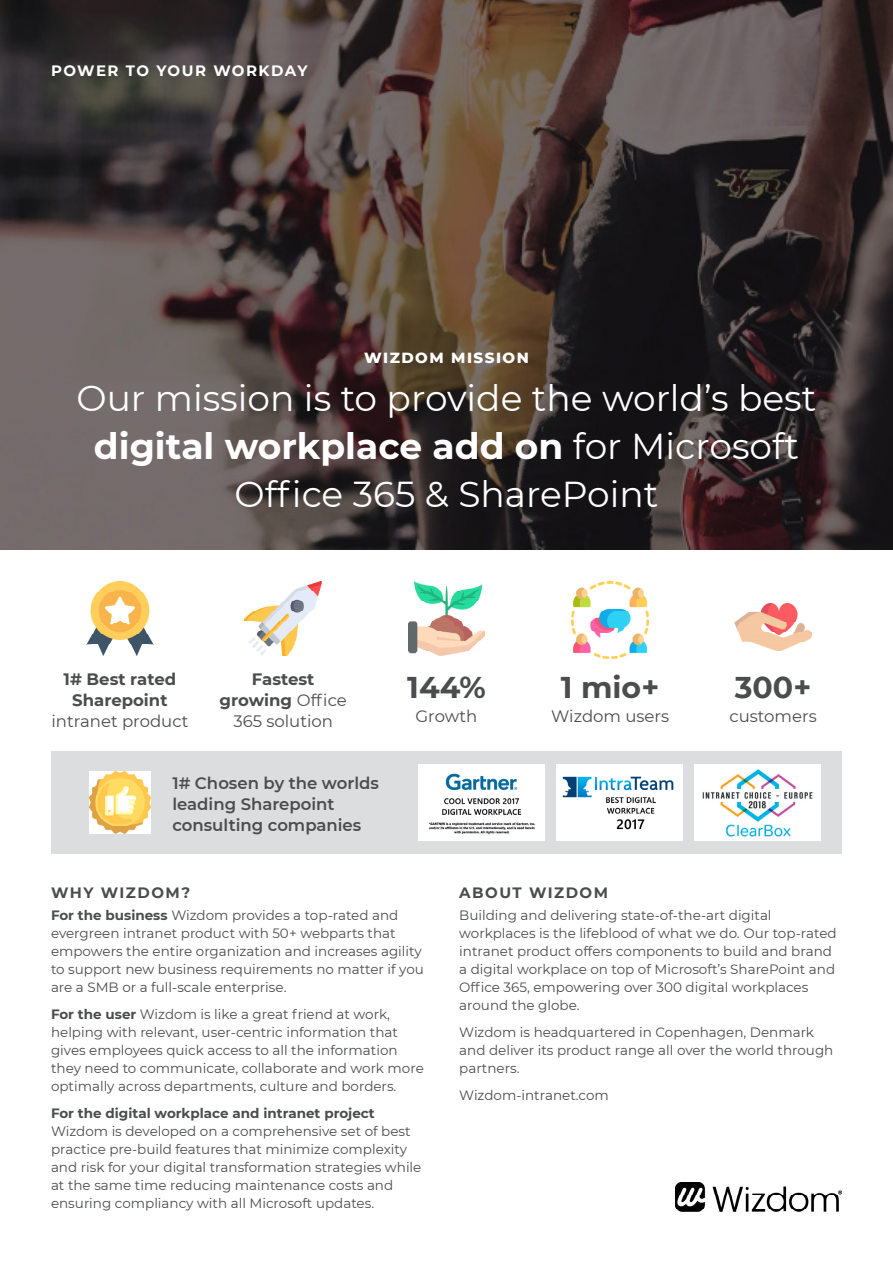
<style>
.page{position:relative;width:893px;height:1263px;background:#fff}
.page>*{position:absolute;margin:0;border:0;box-sizing:border-box;transform-origin:0 0}
.t1{font:36px/48px "Montserrat";color:#fff;text-align:center}
.t2{font:700 30px "Montserrat";color:#4b4c4d}
.t3{font:16.5px/21px "Montserrat";color:#4b4c4d;text-align:center}
.t4{font:600 16.5px/21px "Montserrat";color:#4b4c4d}
.t5{font:700 16.5px/21px "Montserrat";color:#4b4c4d;text-align:center}
.t6{font:700 15px "Montserrat";letter-spacing:.1em;color:#4b4c4d}
.t7{font:700 15px "Montserrat";letter-spacing:.095em;color:#fff}
.t8{font:800 15px "Montserrat";letter-spacing:.1em;color:#fff}
.Quote_-_2_linjer_-_N{font:13.5px/18px "Montserrat";color:#4b4c4d}
.s1{font-weight:700}
.s2{font-weight:400}
</style>
<div class="page">
<svg style="left:0;top:0;width:893px;height:550px;background:#473c39"></svg>
<div style="left:51px;top:751px;width:791px;height:102px;background:#dcdddf"></div>
<img style="left:418px;top:764px;width:127px;height:77px">
<img style="left:556px;top:764px;width:126px;height:77px">
<img style="left:694px;top:764px;width:126px;height:77px">
<img style="left:676px;top:1182px;width:166px;height:30px">
<img style="left:245px;top:582px;width:77px;height:73px">
<img style="left:86px;top:582px;width:68px;height:73px">
<img style="left:89px;top:771px;width:62px;height:62px">
<img style="left:408px;top:582px;width:77px;height:73px">
<img style="left:572px;top:582px;width:77px;height:77px">
<img style="left:735px;top:603px;width:76px;height:48px">
<p class="t7" style="left:51px;top:60px;width:258px">POWER TO YOUR WORKDAY</p>
<p class="t8" style="left:364px;top:346px;width:166px">WIZDOM MISSION</p>
<p class="t1" style="left:77px;top:373px;width:741px">Our mission is to provide the world’s best <span class="s1">digital workplace add on</span> for Microsoft<br>Office 365 &amp; SharePoint</p>
<p class="t5" style="left:51px;top:667px;width:139px">1# Best rated<br>Sharepoint <span class="s2">intranet product</span></p>
<p class="t3" style="left:220px;top:668px;width:129px"><span class="s1">Fastest growing</span> Office<br>365 solution</p>
<p class="t2" style="left:407px;top:665px;width:80px">144%</p>
<p class="t3" style="left:416px;top:705px;width:63px">Growth</p>
<p class="t4" style="left:172px;top:772px;width:208px">1# Chosen by the worlds leading Sharepoint consulting companies</p>
<p class="t2" style="left:561px;top:665px;width:100px">1 mio+</p>
<p class="t3" style="left:551px;top:705px;width:119px">Wizdom users</p>
<p class="t2" style="left:735px;top:665px;width:78px">300+</p>
<p class="t3" style="left:729px;top:705px;width:89px">customers</p>
<p class="t6" style="left:51px;top:882px;width:141px">WHY WIZDOM?</p>
<p class="Quote_-_2_linjer_-_N" style="left:51px;top:906px;width:374px"><span class="s1">For the business</span> Wizdom provides a top-rated and evergreen intranet product with 50+ webparts that empowers the entire organization and increases agility to support new business requirements no matter if you are a SMB or a full-scale enterprise.</p>
<p class="Quote_-_2_linjer_-_N" style="left:51px;top:1005px;width:374px"><span class="s1">For the user</span> Wizdom is like a great friend at work, helping with relevant, user-centric information that gives employees quick access to all the information they need to communicate, collaborate and work more optimally across departments, culture and borders.</p>
<p class="Quote_-_2_linjer_-_N" style="left:51px;top:1104px;width:372px"><span class="s1">For the digital workplace and intranet project </span>Wizdom is developed on a comprehensive set of best practice pre-build features that minimize complexity and risk for your digital transformation strategies while at the same time reducing maintenance costs and ensuring compliancy with all Microsoft updates.</p>
<p class="t6" style="left:459px;top:882px;width:150px">ABOUT WIZDOM</p>
<p class="Quote_-_2_linjer_-_N" style="left:459px;top:906px;width:379px">Building and delivering state-of-the-art digital workplaces is the lifeblood of what we do. Our top-rated intranet product offers components to build and brand a digital workplace on top of Microsoft’s SharePoint and Office 365, empowering over 300 digital workplaces around the globe.</p>
<p class="Quote_-_2_linjer_-_N" style="left:459px;top:1023px;width:376px">Wizdom is headquartered in Copenhagen, Denmark and deliver its product range all over the world through partners.</p>
<p class="Quote_-_2_linjer_-_N" style="left:459px;top:1086px;width:151px">Wizdom-intranet.com</p>
</div>
